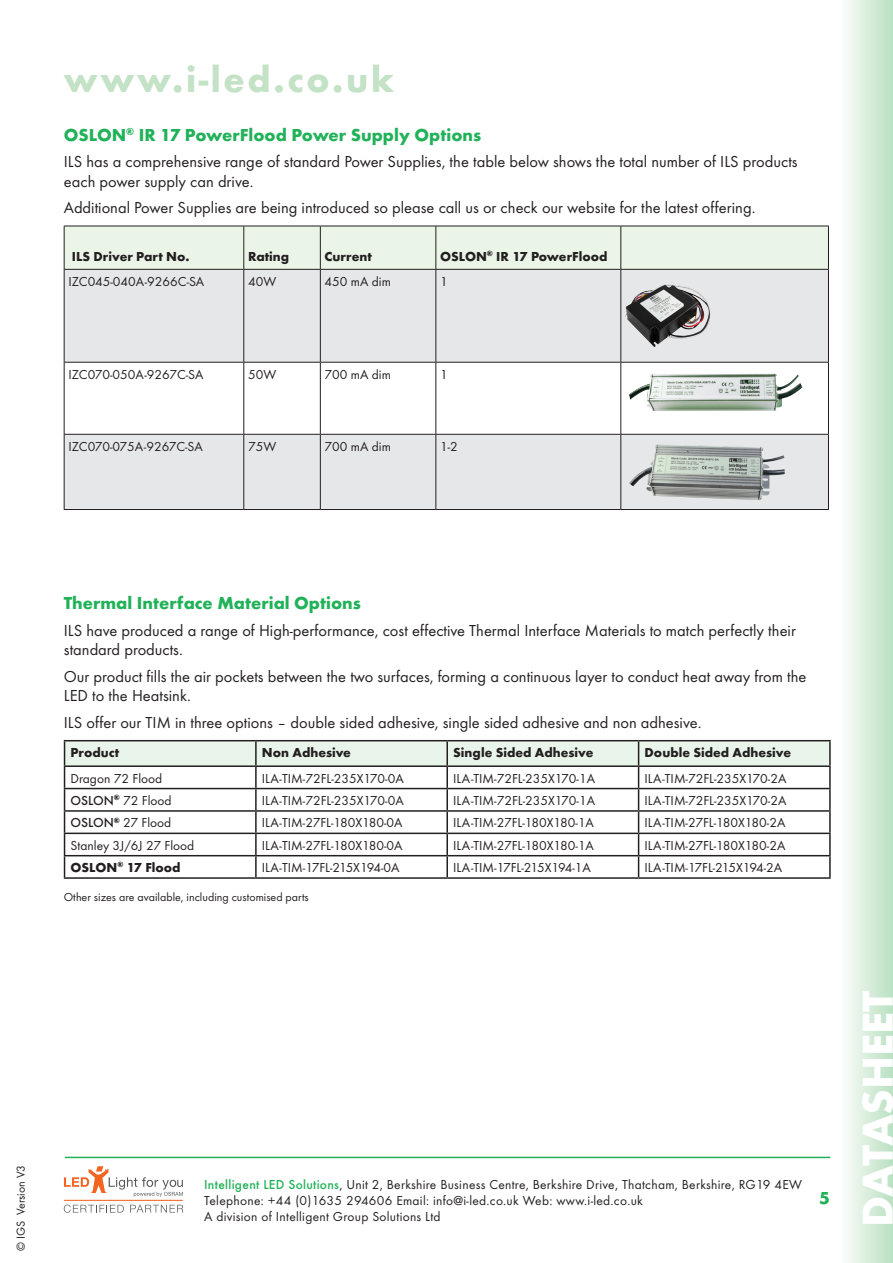
<style>
.page{position:relative;width:893px;height:1263px;background:#fff}
.page>*{position:absolute;margin:0;border:0;box-sizing:border-box;transform-origin:0 0}
.t1{font:700 45px "Futura T";color:#fff}
.t2{font:700 37.5px "Futura T";letter-spacing:.07em;color:#c3e2c6}
.Bodytext{font:700 18px "Futura T";color:#21b259}
.Bodytext-2{font:16.5px/19.8px "Futura T";color:#231f20}
.t3{font:13.5px "Futura T";color:#231f20}
.t4{font:13.5px/16.2px "Futura T";letter-spacing:.02em;color:#231f20}
.t5{font:700 13.5px "Futura T";color:#231f20}
.footnotes{font:12px "Futura T";color:#231f20}
.s1{font-weight:500}
.s2{font-weight:500;color:#21b259}
</style>
<div class="page">
<hr style="left:65px;top:1157px;width:765px;height:1px;background:#21b259">
<svg style="left:64px;top:1166px;width:119px;height:31px"></svg>
<svg style="left:64px;top:1204px;width:60px;height:9px"></svg>
<svg style="left:130px;top:1205px;width:53px;height:7px"></svg>
<hr style="left:64px;top:1200px;width:119px;height:1px;background:#f36421">
<div style="left:65px;top:227px;width:763px;height:42px;background:#eaf4e7"></div>
<div style="left:65px;top:270px;width:763px;height:239px;background:#e6e7e9"></div>
<svg style="left:65px;top:363px;width:763px;height:71px"></svg>
<hr style="left:64px;top:270px;width:1px;height:92px;background:#231f20">
<hr style="left:243px;top:270px;width:1px;height:92px;background:#231f20">
<hr style="left:320px;top:270px;width:1px;height:92px;background:#231f20">
<hr style="left:435px;top:270px;width:1px;height:92px;background:#231f20">
<hr style="left:620px;top:270px;width:1px;height:92px;background:#231f20">
<hr style="left:828px;top:270px;width:1px;height:92px;background:#231f20">
<hr style="left:64px;top:362px;width:180px;height:1px;background:#231f20">
<hr style="left:64px;top:363px;width:1px;height:71px;background:#231f20">
<hr style="left:244px;top:362px;width:76px;height:1px;background:#231f20">
<hr style="left:243px;top:363px;width:1px;height:71px;background:#231f20">
<hr style="left:320px;top:362px;width:116px;height:1px;background:#231f20">
<hr style="left:320px;top:363px;width:1px;height:71px;background:#231f20">
<hr style="left:436px;top:362px;width:185px;height:1px;background:#231f20">
<hr style="left:435px;top:363px;width:1px;height:71px;background:#231f20">
<hr style="left:621px;top:362px;width:208px;height:1px;background:#231f20">
<hr style="left:620px;top:363px;width:1px;height:71px;background:#231f20">
<hr style="left:828px;top:363px;width:1px;height:71px;background:#231f20">
<hr style="left:64px;top:434px;width:180px;height:1px;background:#231f20">
<hr style="left:64px;top:435px;width:1px;height:74px;background:#231f20">
<hr style="left:244px;top:434px;width:76px;height:1px;background:#231f20">
<hr style="left:243px;top:435px;width:1px;height:74px;background:#231f20">
<hr style="left:320px;top:434px;width:116px;height:1px;background:#231f20">
<hr style="left:320px;top:435px;width:1px;height:74px;background:#231f20">
<hr style="left:436px;top:434px;width:185px;height:1px;background:#231f20">
<hr style="left:435px;top:435px;width:1px;height:74px;background:#231f20">
<hr style="left:621px;top:434px;width:208px;height:1px;background:#231f20">
<hr style="left:620px;top:435px;width:1px;height:74px;background:#231f20">
<hr style="left:828px;top:435px;width:1px;height:74px;background:#231f20">
<hr style="left:64px;top:509px;width:180px;height:1px;background:#231f20">
<hr style="left:244px;top:509px;width:76px;height:1px;background:#231f20">
<hr style="left:320px;top:509px;width:116px;height:1px;background:#231f20">
<hr style="left:436px;top:509px;width:185px;height:1px;background:#231f20">
<hr style="left:621px;top:509px;width:208px;height:1px;background:#231f20">
<hr style="left:64px;top:226px;width:180px;height:1px;background:#231f20">
<hr style="left:64px;top:226px;width:1px;height:43px;background:#231f20">
<hr style="left:244px;top:226px;width:76px;height:1px;background:#231f20">
<hr style="left:243px;top:226px;width:1px;height:43px;background:#231f20">
<hr style="left:320px;top:226px;width:116px;height:1px;background:#231f20">
<hr style="left:320px;top:226px;width:1px;height:43px;background:#231f20">
<hr style="left:436px;top:226px;width:185px;height:1px;background:#231f20">
<hr style="left:435px;top:226px;width:1px;height:43px;background:#231f20">
<hr style="left:621px;top:226px;width:208px;height:1px;background:#231f20">
<hr style="left:620px;top:226px;width:1px;height:43px;background:#231f20">
<hr style="left:828px;top:226px;width:1px;height:43px;background:#231f20">
<hr style="left:64px;top:269px;width:180px;height:1px;background:#231f20">
<hr style="left:244px;top:269px;width:76px;height:1px;background:#231f20">
<hr style="left:320px;top:269px;width:116px;height:1px;background:#231f20">
<hr style="left:436px;top:269px;width:185px;height:1px;background:#231f20">
<hr style="left:621px;top:269px;width:208px;height:1px;background:#231f20">
<img style="left:625px;top:284px;width:87px;height:63px">
<img style="left:628px;top:373px;width:174px;height:38px">
<img style="left:629px;top:444px;width:156px;height:56px">
<hr style="left:64px;top:740px;width:192px;height:1px;background:#231f20">
<hr style="left:256px;top:740px;width:191px;height:1px;background:#231f20">
<hr style="left:447px;top:740px;width:192px;height:1px;background:#231f20">
<hr style="left:639px;top:740px;width:192px;height:1px;background:#231f20">
<hr style="left:829px;top:741px;width:2px;height:24px;background:#231f20">
<hr style="left:639px;top:765px;width:192px;height:2px;background:#231f20">
<hr style="left:829px;top:767px;width:2px;height:21px;background:#231f20">
<hr style="left:639px;top:788px;width:192px;height:1px;background:#231f20">
<hr style="left:829px;top:789px;width:2px;height:21px;background:#231f20">
<hr style="left:639px;top:810px;width:192px;height:2px;background:#231f20">
<hr style="left:829px;top:812px;width:2px;height:20px;background:#231f20">
<hr style="left:639px;top:832px;width:192px;height:2px;background:#231f20">
<hr style="left:829px;top:834px;width:2px;height:21px;background:#231f20">
<hr style="left:639px;top:855px;width:192px;height:1px;background:#231f20">
<svg style="left:64px;top:741px;width:766px;height:136px"></svg>
<hr style="left:829px;top:856px;width:2px;height:21px;background:#231f20">
<hr style="left:64px;top:877px;width:192px;height:2px;background:#231f20">
<hr style="left:256px;top:877px;width:191px;height:2px;background:#231f20">
<hr style="left:447px;top:877px;width:192px;height:2px;background:#231f20">
<hr style="left:639px;top:877px;width:192px;height:2px;background:#231f20">
<div style="left:840px;top:0;width:53px;height:1263px;background:linear-gradient(to right,#fdfdfc,#b9e0c1)"></div>
<h2 class="t2" style="left:64px;top:57px;width:332px">www.i-led.co.uk</h2>
<p class="Bodytext" style="left:64px;top:124px;width:419px">OSLON<sup>®</sup> IR 17 PowerFlood Power Supply Options</p>
<p class="Bodytext-2" style="left:64px;top:152px;width:735px">ILS has a comprehensive range of standard Power Supplies, the table below shows the total number of ILS products each power supply can drive.</p>
<p class="Bodytext-2" style="left:64px;top:198px;width:693px">Additional Power Supplies are being introduced so please call us or check our website for the latest offering.</p>
<p class="t5" style="left:72px;top:248px;width:119px">ILS Driver Part No.</p>
<p class="t5" style="left:248px;top:248px;width:43px">Rating</p>
<p class="t5" style="left:325px;top:248px;width:49px">Current</p>
<p class="t5" style="left:440px;top:248px;width:169px">OSLON<sup>®</sup> IR 17 PowerFlood</p>
<p class="t3" style="left:68px;top:273px;width:137px">IZC045-040A-9266C-SA</p>
<p class="t3" style="left:248px;top:273px;width:30px">40W</p>
<p class="t3" style="left:325px;top:273px;width:68px">450 mA dim</p>
<p class="t3" style="left:440px;top:273px;width:9px">1</p>
<p class="t3" style="left:68px;top:366px;width:136px">IZC070-050A-9267C-SA</p>
<p class="t3" style="left:248px;top:366px;width:30px">50W</p>
<p class="t3" style="left:325px;top:366px;width:68px">700 mA dim</p>
<p class="t3" style="left:440px;top:366px;width:9px">1</p>
<p class="t3" style="left:68px;top:438px;width:136px">IZC070-075A-9267C-SA</p>
<p class="t3" style="left:248px;top:438px;width:30px">75W</p>
<p class="t3" style="left:325px;top:438px;width:68px">700 mA dim</p>
<p class="t3" style="left:440px;top:438px;width:19px">1-2</p>
<p class="footnotes" style="left:14px;top:1251px;width:88px;rotate:-90deg">© IGS Version V3</p>
<p class="Bodytext" style="left:64px;top:593px;width:299px">Thermal Interface Material Options</p>
<p class="Bodytext-2" style="left:64px;top:620px;width:734px">ILS have produced a range of High-performance, cost effective Thermal Interface Materials to match perfectly their standard products.</p>
<p class="Bodytext-2" style="left:64px;top:666px;width:744px">Our product fills the air pockets between the two surfaces, forming a continuous layer to conduct heat away from the<br>LED to the Heatsink.</p>
<p class="Bodytext-2" style="left:64px;top:712px;width:639px">ILS offer our TIM in three options – double sided adhesive, single sided adhesive and non adhesive.</p>
<p class="t5" style="left:71px;top:744px;width:50px">Product</p>
<p class="t5" style="left:262px;top:744px;width:91px">Non Adhesive</p>
<p class="t5" style="left:453px;top:744px;width:142px">Single Sided Adhesive</p>
<p class="t5" style="left:645px;top:744px;width:148px">Double Sided Adhesive</p>
<p class="t3" style="left:71px;top:770px;width:93px">Dragon 72 Flood</p>
<p class="t3" style="left:262px;top:770px;width:143px">ILA-TIM-72FL-235X170-0A</p>
<p class="t3" style="left:453px;top:770px;width:143px">ILA-TIM-72FL-235X170-1A</p>
<p class="t3" style="left:645px;top:770px;width:143px">ILA-TIM-72FL-235X170-2A</p>
<p class="t3" style="left:71px;top:792px;width:103px"><span class="s1">OSLON</span><sup>®</sup> 72 Flood</p>
<p class="t3" style="left:262px;top:792px;width:143px">ILA-TIM-72FL-235X170-0A</p>
<p class="t3" style="left:453px;top:792px;width:143px">ILA-TIM-72FL-235X170-1A</p>
<p class="t3" style="left:645px;top:792px;width:143px">ILA-TIM-72FL-235X170-2A</p>
<p class="t3" style="left:71px;top:815px;width:102px"><span class="s1">OSLON</span><sup>®</sup> 27 Flood</p>
<p class="t3" style="left:262px;top:815px;width:142px">ILA-TIM-27FL-180X180-0A</p>
<p class="t3" style="left:453px;top:815px;width:142px">ILA-TIM-27FL-180X180-1A</p>
<p class="t3" style="left:645px;top:815px;width:142px">ILA-TIM-27FL-180X180-2A</p>
<p class="t3" style="left:71px;top:837px;width:125px">Stanley 3J/6J 27 Flood</p>
<p class="t3" style="left:262px;top:837px;width:142px">ILA-TIM-27FL-180X180-0A</p>
<p class="t3" style="left:453px;top:837px;width:142px">ILA-TIM-27FL-180X180-1A</p>
<p class="t3" style="left:645px;top:837px;width:142px">ILA-TIM-27FL-180X180-2A</p>
<p class="t5" style="left:71px;top:859px;width:112px">OSLON<sup>®</sup> 17 Flood</p>
<p class="t3" style="left:262px;top:860px;width:139px">ILA-TIM-17FL-215X194-0A</p>
<p class="t3" style="left:453px;top:860px;width:139px">ILA-TIM-17FL-215X194-1A</p>
<p class="t3" style="left:645px;top:860px;width:139px">ILA-TIM-17FL-215X194-2A</p>
<p class="footnotes" style="left:64px;top:890px;width:247px">Other sizes are available, including customised parts</p>
<p class="t4" style="left:204px;top:1176px;width:599px"><span class="s2">Intelligent LED Solutions</span>, Unit 2, Berkshire Business Centre, Berkshire Drive, Thatcham, Berkshire, RG19 4EW<br>Telephone: +44 (0)1635 294606 Email: info@i-led.co.uk Web: www.i-led.co.uk<br>A division of Intelligent Group Solutions Ltd</p>
<p class="Bodytext" style="left:819px;top:1187px;width:12px">5</p>
<h1 class="t1" style="left:851px;top:1227px;width:238px;rotate:-90deg">DATASHEET</h1>
</div>
